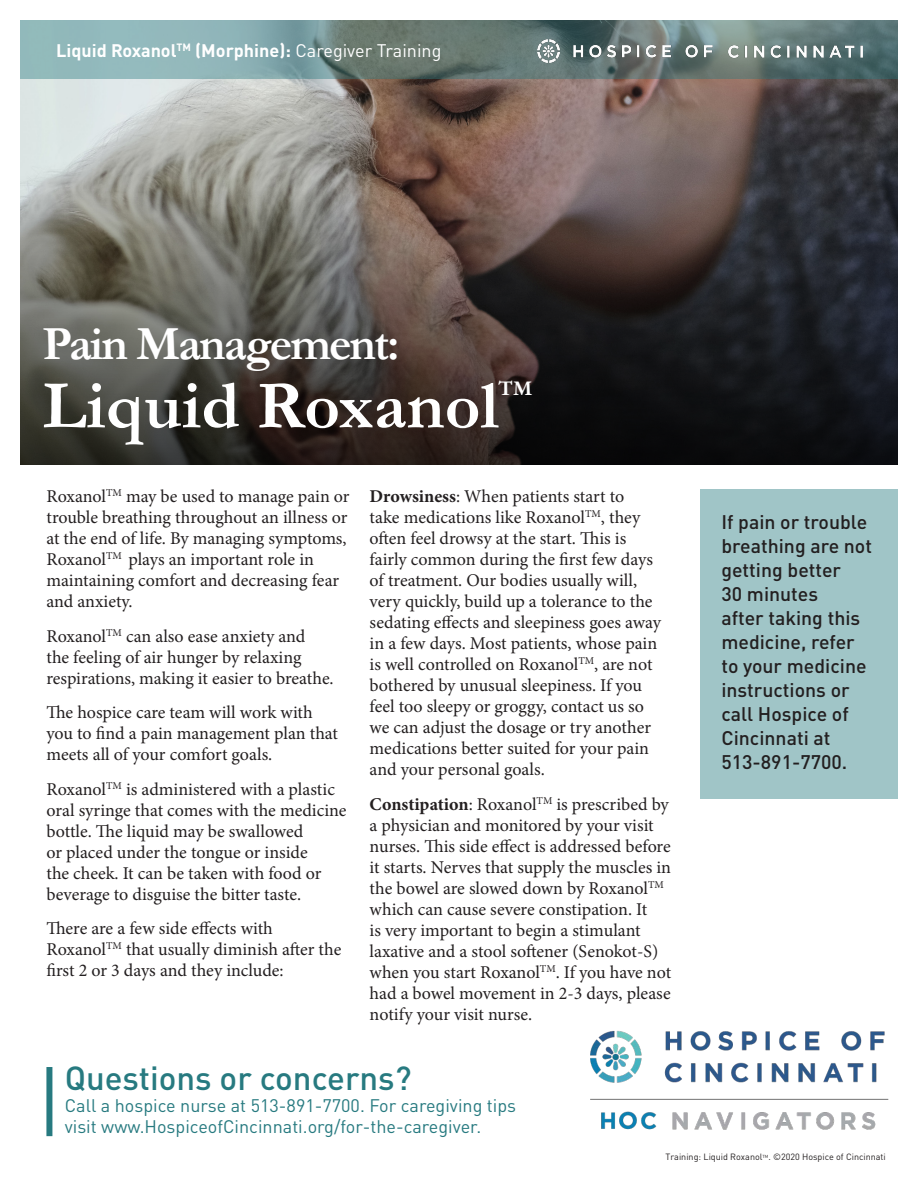
<style>
.page{position:relative;width:918px;height:1188px;background:#fff}
.page>*{position:absolute;margin:0;border:0;box-sizing:border-box;transform-origin:0 0}
.t1{font:700 69px "Garamond";color:#fff}
.t2{font:700 48px "Garamond";letter-spacing:-.04em;color:#fff}
.t3{font:500 33px "DIN Pro";color:#277a80}
.t4{font:700 21px "Garamond";color:#fff}
.t5{font:500 19.5px/24px "DIN Pro";color:#231f20}
.t6{font:18px/21px "Minion Pro";letter-spacing:-.005em;color:#231f20}
.t7{font:18px/21.6px "DIN Pro";color:#277a80}
.t8{font:700 18px "DIN Pro";color:#fff}
.t9{font:9px "DIN Pro";color:#231f20}
.s1{font-weight:400}
.s2{font-weight:700}
</style>
<div class="page">
<div style="left:700px;top:489px;width:198px;height:310px;background:#a0c5c7"></div>
<img style="left:20px;top:79px;width:878px;height:385px">
<svg style="left:20px;top:20px;width:878px;height:59px;background:#748f8e"></svg>
<div style="left:46px;top:1067px;width:6px;height:69px;background:#277a80"></div>
<img style="left:535px;top:38px;width:329px;height:26px">
<img style="left:590px;top:1030px;width:299px;height:100px">
<p class="t8" style="left:56px;top:35px;width:387px">Liquid Roxanol<sup>TM</sup> (Morphine): <span class="s1">Caregiver Training</span></p>
<p class="t2" style="left:43px;top:315px;width:359px">Pain Management:</p>
<p class="t1" style="left:43px;top:365px;width:457px">Liquid Roxanol</p>
<p class="t4" style="left:499px;top:375px;width:35px">TM</p>
<p class="t6" style="left:46px;top:486px;width:305px">Roxanol<sup>TM</sup> may be used to manage pain or trouble breathing throughout an illness or at the end of life. By managing symptoms, Roxanol<sup>TM</sup> plays an important role in maintaining comfort and decreasing fear and anxiety.</p>
<p class="t6" style="left:46px;top:626px;width:289px">Roxanol<sup>TM</sup> can also ease anxiety and<br>the feeling of air hunger by relaxing respirations, making it easier to breathe.</p>
<p class="t6" style="left:46px;top:702px;width:293px">The hospice care team will work with you to find a pain management plan that meets all of your comfort goals.</p>
<p class="t6" style="left:46px;top:779px;width:302px">Roxanol<sup>TM</sup> is administered with a plastic oral syringe that comes with the medicine bottle. The liquid may be swallowed<br>or placed under the tongue or inside<br>the cheek. It can be taken with food or beverage to disguise the bitter taste.</p>
<p class="t6" style="left:46px;top:918px;width:296px">There are a few side effects with<br>Roxanol<sup>TM</sup> that usually diminish after the first 2 or 3 days and they include:</p>
<p class="t6" style="left:370px;top:486px;width:293px"><span class="s2">Drowsiness</span>: When patients start to<br>take medications like Roxanol<sup>TM</sup>, they often feel drowsy at the start. This is fairly common during the first few days of treatment. Our bodies usually will, very quickly, build up a tolerance to the sedating effects and sleepiness goes away in a few days. Most patients, whose pain is well controlled on Roxanol<sup>TM</sup>, are not bothered by unusual sleepiness. If you feel too sleepy or groggy, contact us so we can adjust the dosage or try another medications better suited for your pain and your personal goals.</p>
<p class="t6" style="left:370px;top:794px;width:303px"><span class="s2">Constipation</span>: Roxanol<sup>TM</sup> is prescribed by a physician and monitored by your visit nurses. This side effect is addressed before it starts. Nerves that supply the muscles in the bowel are slowed down by Roxanol<sup>TM </sup>which can cause severe constipation. It<br>is very important to begin a stimulant laxative and a stool softener (Senokot-S) when you start Roxanol<sup>TM</sup>. If you have not had a bowel movement in 2-3 days, please notify your visit nurse.</p>
<p class="t3" style="left:65px;top:1051px;width:348px">Questions or concerns?</p>
<p class="t7" style="left:65px;top:1093px;width:453px">Call a hospice nurse at 513-891-7700. For caregiving tips visit www.HospiceofCincinnati.org/for-the-caregiver.</p>
<p class="t5" style="left:721px;top:507px;width:152px">If pain or trouble breathing are not getting better<br>30 minutes<br>after taking this medicine, refer to your medicine instructions or call Hospice of<br>Cincinnati at<br>513-891-7700.</p>
<p class="t9" style="left:666px;top:1150px;width:222px">Training: Liquid Roxanol<sup>TM</sup>. ©2020 Hospice of Cincinnati</p>
</div>
